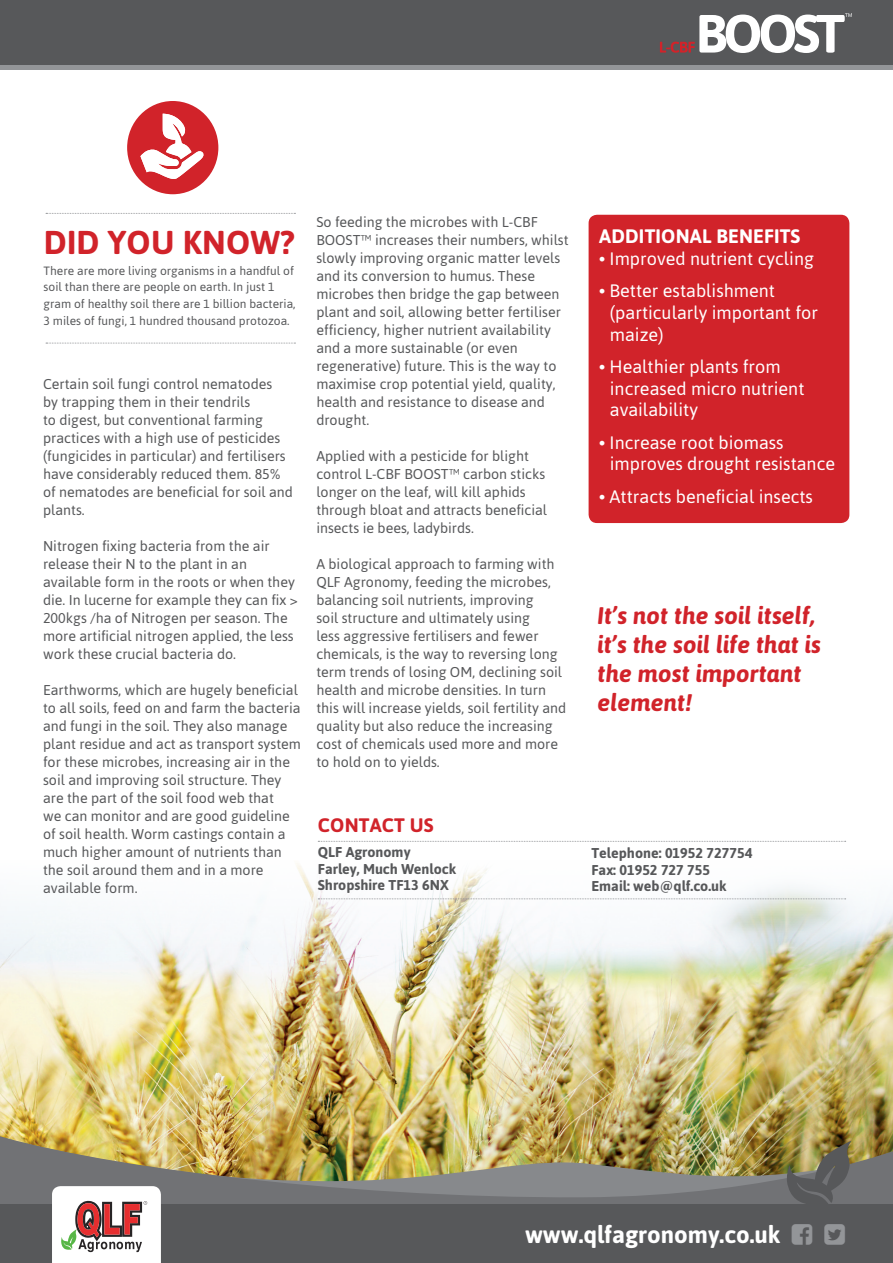
<style>
.page{position:relative;width:893px;height:1263px;background:#fff}
.page>*{position:absolute;margin:0;border:0;box-sizing:border-box;transform-origin:0 0}
.t1{font:700 33px "Asap";letter-spacing:.01em;color:#d1232a}
.t2{font:italic 700 24px/28.8px "Asap";color:#d1232a}
.t3{font:700 24px "Asap";color:#fff}
.t4{font:700 19.5px "Asap";letter-spacing:.01em;color:#fff}
.t5{font:700 19.5px "Asap";letter-spacing:.01em;color:#d1232a}
.t6{font:18px/21.8px "Asap";color:#fff}
.t7{font:14.25px/18px "Asap";color:#57585a}
.t8{font:700 14.25px/16.5px "Asap";color:#57585a}
.t9{font:12px/16.5px "Asap";color:#57585a}
.s1{font-weight:700}
</style>
<div class="page">
<img style="left:0;top:840px;width:893px;height:292px">
<div style="left:589px;top:215px;width:260px;height:308px;background:#d1232a;border-radius:9px"></div>
<svg style="left:318px;top:841px;width:528px;height:1px"></svg>
<svg style="left:318px;top:898px;width:528px;height:1px"></svg>
<div style="left:0;top:0;width:893px;height:67px;background:#57585a"></div>
<svg style="left:660px;top:13px;width:192px;height:40px"></svg>
<hr style="left:0;top:66px;width:893px;height:4px;background:#939598">
<div style="left:127px;top:101px;width:91px;height:93px;background:#d1232a;border-radius:50%"></div>
<svg style="left:141px;top:114px;width:63px;height:65px"></svg>
<svg style="left:46px;top:213px;width:249px;height:1px"></svg>
<svg style="left:46px;top:343px;width:249px;height:1px"></svg>
<img style="left:0;top:1132px;width:893px;height:72px">
<div style="left:0;top:1204px;width:893px;height:59px;background:#57585a"></div>
<svg style="left:786px;top:1141px;width:65px;height:63px;background:#736f5a"></svg>
<svg style="left:52px;top:1186px;width:109px;height:77px"></svg>
<h1 class="t1" style="left:44px;top:220px;width:252px">DID YOU KNOW?</h1>
<p class="t9" style="left:44px;top:262px;width:254px">There are more living organisms in a handful of soil than there are people on earth. In just 1 gram of healthy soil there are 1 billion bacteria, 3 miles of fungi, 1 hundred thousand protozoa.</p>
<p class="t7" style="left:43px;top:375px;width:251px">Certain soil fungi control nematodes<br>by trapping them in their tendrils<br>to digest, but conventional farming practices with a high use of pesticides (fungicides in particular) and fertilisers have considerably reduced them. 85% of nematodes are beneficial for soil and plants.</p>
<p class="t7" style="left:43px;top:537px;width:256px">Nitrogen fixing bacteria from the air release their N to the plant in an available form in the roots or when they die. In lucerne for example they can fix &gt; 200kgs /ha of Nitrogen per season. The more artificial nitrogen applied, the less work these crucial bacteria do.</p>
<p class="t7" style="left:43px;top:681px;width:259px">Earthworms, which are hugely beneficial to all soils, feed on and farm the bacteria and fungi in the soil. They also manage plant residue and act as transport system for these microbes, increasing air in the soil and improving soil structure. They are the part of the soil food web that<br>we can monitor and are good guideline of soil health. Worm castings contain a much higher amount of nutrients than the soil around them and in a more available form.</p>
<p class="t7" style="left:316px;top:213px;width:254px">So feeding the microbes with L-CBF BOOST™ increases their numbers, whilst slowly improving organic matter levels and its conversion to humus. These microbes then bridge the gap between plant and soil, allowing better fertiliser efficiency, higher nutrient availability and a more sustainable (or even regenerative) future. This is the way to maximise crop potential yield, quality, health and resistance to disease and drought.</p>
<p class="t7" style="left:316px;top:447px;width:232px">Applied with a pesticide for blight control L-CBF BOOST™ carbon sticks longer on the leaf, will kill aphids through bloat and attracts beneficial insects ie bees, ladybirds.</p>
<p class="t7" style="left:316px;top:555px;width:251px">A biological approach to farming with QLF Agronomy, feeding the microbes, balancing soil nutrients, improving<br>soil structure and ultimately using<br>less aggressive fertilisers and fewer chemicals, is the way to reversing long term trends of losing OM, declining soil health and microbe densities. In turn this will increase yields, soil fertility and quality but also reduce the increasing cost of chemicals used more and more to hold on to yields.</p>
<h3 class="t4" style="left:599px;top:223px;width:203px">ADDITIONAL BENEFITS</h3>
<p class="t6" style="left:599px;top:247px;width:216px"><span class="s1">•</span> Improved nutrient cycling</p>
<p class="t6" style="left:610px;top:279px;width:210px;text-indent:-11px"><span class="s1">•</span> Better establishment (particularly important for maize)</p>
<p class="t6" style="left:610px;top:355px;width:196px;text-indent:-11px"><span class="s1">•</span> Healthier plants from increased micro nutrient availability</p>
<p class="t6" style="left:610px;top:431px;width:227px;text-indent:-11px"><span class="s1">•</span> Increase root biomass improves drought resistance</p>
<p class="t6" style="left:599px;top:485px;width:215px"><span class="s1">•</span> Attracts beneficial insects</p>
<h2 class="t2" style="left:597px;top:600px;width:225px">It’s not the soil itself, it’s the soil life that is the most important element!</h2>
<h3 class="t5" style="left:318px;top:812px;width:117px">CONTACT US</h3>
<p class="t8" style="left:318px;top:843px;width:140px">QLF Agronomy<br>Farley, Much Wenlock<br>Shropshire TF13 6NX</p>
<p class="t8" style="left:591px;top:844px;width:162px">Telephone: 01952 727754<br>Fax: 01952 727 755<br>Email: web@qlf.co.uk</p>
<h2 class="t3" style="left:525px;top:1218px;width:257px">www.qlfagronomy.co.uk</h2>
</div>
